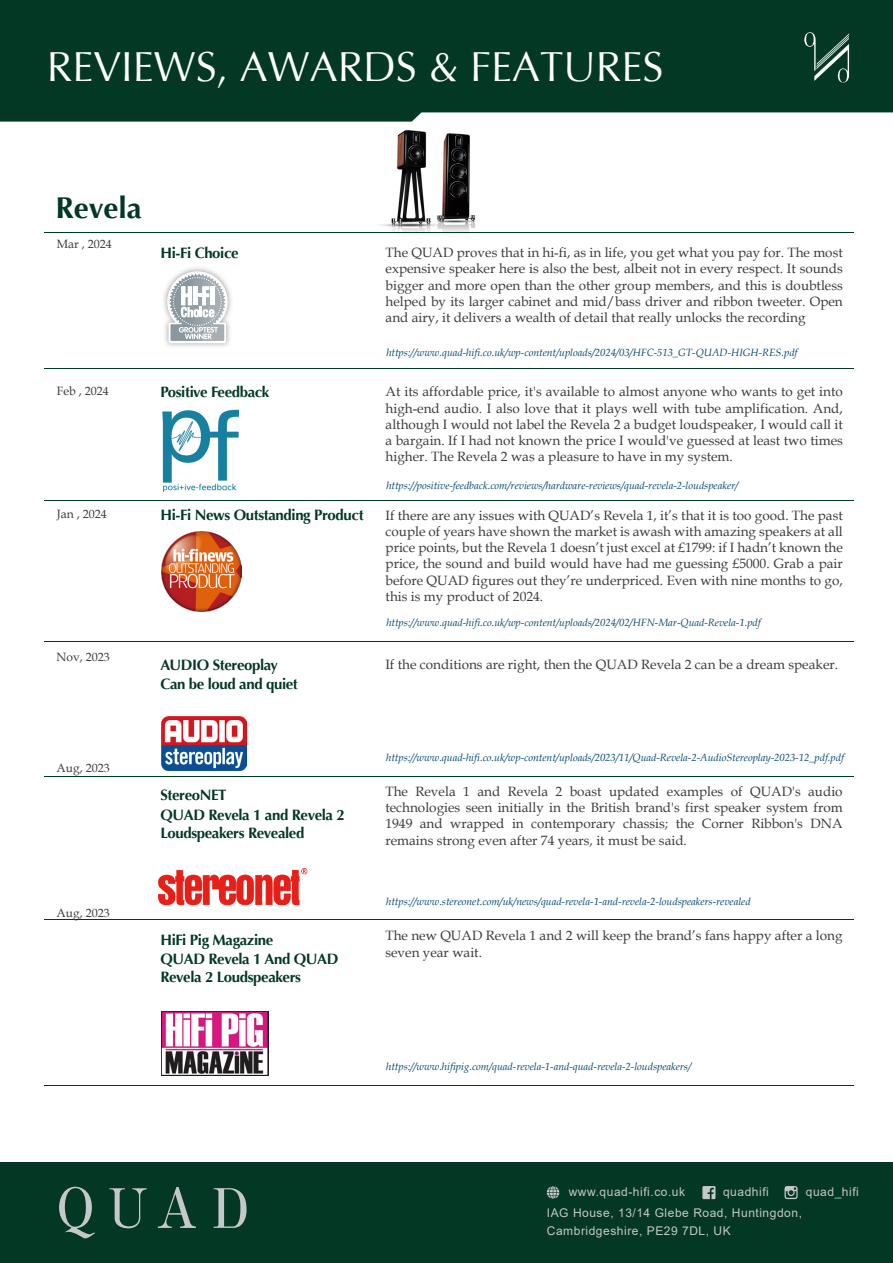
<style>
.page{position:relative;width:893px;height:1263px;background:#fff}
.page>*{position:absolute;margin:0;border:0;box-sizing:border-box;transform-origin:0 0}
.t1{font:41.85px "Optima";color:#fff}
.t2{font:700 30px "Optima";color:#033824}
.t3{font:700 15px/18.6px "Optima";letter-spacing:-.025em;color:#033824}
.t4{font:13.5px/16.2px "Book Antiqua";color:#3e3a39;text-align:justify}
.t5{font:12px/18.8px "Arial";letter-spacing:.045em;color:#c6c7c8}
.t6{font:12px "Book Antiqua";color:#3e3a39}
.t7{font:italic 10.5px "Book Antiqua";color:#00446d}
</style>
<div class="page">
<hr style="left:45px;top:919px;width:809px;height:1px;background:#033824">
<hr style="left:45px;top:776px;width:809px;height:1px;background:#033824">
<img style="left:159px;top:869px;width:148px;height:37px">
<hr style="left:45px;top:1085px;width:809px;height:1px;background:#033824">
<img style="left:161px;top:1011px;width:107px;height:64px">
<img style="left:161px;top:716px;width:86px;height:54px">
<img style="left:380px;top:129px;width:95px;height:103px">
<img style="left:162px;top:409px;width:76px;height:82px">
<hr style="left:45px;top:232px;width:809px;height:1px;background:#033824">
<hr style="left:45px;top:500px;width:809px;height:1px;background:#033824">
<hr style="left:45px;top:641px;width:809px;height:1px;background:#033824">
<div style="left:0;top:0;width:893px;height:122px;background:#033824"></div>
<svg style="left:804px;top:32px;width:45px;height:51px;background:#325d4d"></svg>
<div style="left:0;top:1162px;width:893px;height:101px;background:#033824"></div>
<svg style="left:109px;top:1188px;width:38px;height:40px"></svg>
<svg style="left:158px;top:1187px;width:38px;height:41px"></svg>
<svg style="left:214px;top:1188px;width:32px;height:40px"></svg>
<svg style="left:59px;top:1186px;width:36px;height:52px"></svg>
<svg style="left:784px;top:1186px;width:14px;height:13px"></svg>
<svg style="left:547px;top:1186px;width:12px;height:13px"></svg>
<svg style="left:702px;top:1186px;width:13px;height:13px"></svg>
<img style="left:161px;top:531px;width:80px;height:80px">
<hr style="left:45px;top:368px;width:809px;height:1px;background:#033824">
<img style="left:163px;top:267px;width:69px;height:80px">
<svg style="left:167px;top:271px;width:61px;height:72px"></svg>
<h1 class="t1" style="left:47px;top:42px;width:618px">REVIEWS, AWARDS &amp; FEATURES</h1>
<h2 class="t2" style="left:56px;top:190px;width:88px">Revela</h2>
<p class="t6" style="left:57px;top:235px;width:57px">Mar , 2024</p>
<p class="t3" style="left:161px;top:243px;width:80px">Hi-Fi Choice</p>
<p class="t6" style="left:57px;top:382px;width:54px">Feb , 2024</p>
<p class="t3" style="left:161px;top:383px;width:110px">Positive Feedback</p>
<p class="t6" style="left:57px;top:506px;width:51px">Jan , 2024</p>
<p class="t3" style="left:161px;top:506px;width:205px">Hi-Fi News Outstanding Product</p>
<p class="t6" style="left:57px;top:649px;width:55px">Nov, 2023</p>
<p class="t3" style="left:160px;top:655px;width:139px;line-height:19.4px">AUDIO Stereoplay<br>Can be loud and quiet</p>
<p class="t4" style="left:386px;top:244px;width:459px">The QUAD proves that in hi-fi, as in life, you get what you pay for. The most expensive speaker here is also the best, albeit not in every respect. It sounds bigger and more open than the other group members, and this is doubtless helped by its larger cabinet and mid/bass driver and ribbon tweeter. Open and airy, it delivers a wealth of detail that really unlocks the recording</p>
<p class="t7" style="left:386px;top:345px;width:413px">https://www.quad-hifi.co.uk/wp-content/uploads/2024/03/HFC-513_GT-QUAD-HIGH-RES.pdf</p>
<p class="t4" style="left:386px;top:383px;width:459px">At its affordable price, it's available to almost anyone who wants to get into high-end audio. I also love that it plays well with tube amplification. And, although I would not label the Revela 2 a budget loudspeaker, I would call it a bargain. If I had not known the price I would've guessed at least two times higher. The Revela 2 was a pleasure to have in my system.</p>
<p class="t7" style="left:386px;top:478px;width:353px">https://positive-feedback.com/reviews/hardware-reviews/quad-revela-2-loudspeaker/</p>
<p class="t4" style="left:386px;top:507px;width:459px">If there are any issues with QUAD’s Revela 1, it’s that it is too good. The past couple of years have shown the market is awash with amazing speakers at all price points, but the Revela 1 doesn’t just excel at £1799: if I hadn’t known the price, the sound and build would have had me guessing £5000. Grab a pair before QUAD figures out they’re underpriced. Even with nine months to go, this is my product of 2024.</p>
<p class="t7" style="left:386px;top:615px;width:376px">https://www.quad-hifi.co.uk/wp-content/uploads/2024/02/HFN-Mar-Quad-Revela-1.pdf</p>
<p class="t4" style="left:385px;top:656px;width:454px">If the conditions are right, then the QUAD Revela 2 can be a dream speaker.</p>
<p class="t6" style="left:57px;top:760px;width:55px">Aug, 2023</p>
<p class="t6" style="left:57px;top:904px;width:55px">Aug, 2023</p>
<p class="t3" style="left:160px;top:786px;width:186px">StereoNET<br>QUAD Revela 1 and Revela 2<br>Loudspeakers Revealed</p>
<p class="t3" style="left:160px;top:930px;width:180px">HiFi Pig Magazine<br>QUAD Revela 1 And QUAD<br>Revela 2 Loudspeakers</p>
<p class="t7" style="left:386px;top:750px;width:459px">https://www.quad-hifi.co.uk/wp-content/uploads/2023/11/Quad-Revela-2-AudioStereoplay-2023-12_pdf.pdf</p>
<p class="t4" style="left:385px;top:783px;width:459px">The Revela 1 and Revela 2 boast updated examples of QUAD's audio technologies seen initially in the British brand's first speaker system from 1949 and wrapped in contemporary chassis; the Corner Ribbon's DNA remains strong even after 74 years, it must be said.</p>
<p class="t7" style="left:386px;top:894px;width:366px">https://www.stereonet.com/uk/news/quad-revela-1-and-revela-2-loudspeakers-revealed</p>
<p class="t4" style="left:385px;top:927px;width:459px">The new QUAD Revela 1 and 2 will keep the brand’s fans happy after a long seven year wait.</p>
<p class="t7" style="left:386px;top:1059px;width:306px">https://www.hifipig.com/quad-revela-1-and-quad-revela-2-loudspeakers/</p>
<p class="t5" style="left:569px;top:1182px;width:118px">www.quad-hifi.co.uk</p>
<p class="t5" style="left:723px;top:1182px;width:47px">quadhifi</p>
<p class="t5" style="left:806px;top:1182px;width:55px">quad_hifi</p>
<p class="t5" style="left:547px;top:1203px;width:257px">IAG House, 13/14 Glebe Road, Huntingdon,<br>Cambridgeshire, PE29 7DL, UK</p>
</div>
